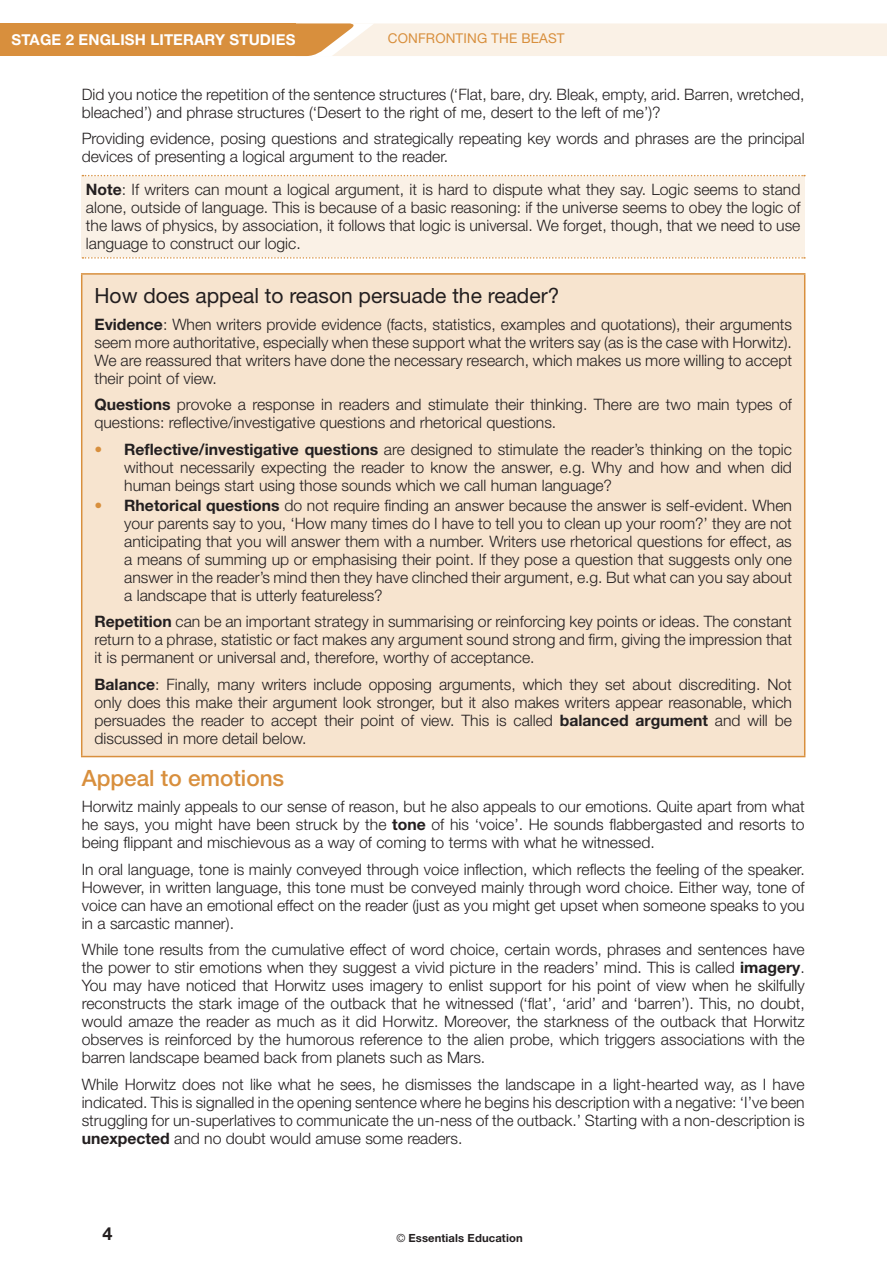
<style>
.page{position:relative;width:887px;height:1267px;background:#fff}
.page>*{position:absolute;margin:0;border:0;box-sizing:border-box;transform-origin:0 0}
.t1{font:500 22.5px "Helvetica Neue";color:#d88f3d}
.t2{font:21px "Helvetica Neue";color:#231f20}
.t3{font:700 18px "Helvetica Neue";color:#231f20}
.t4{font:300 15.75px/18px "Helvetica Neue";color:#231f20;text-align:justify}
.t5{font:700 15px "Helvetica Neue";letter-spacing:.01em;color:#fff}
.t6{font:13.5px "Helvetica Neue";letter-spacing:.01em;color:#d88f3d}
.t7{font:700 11.25px "Helvetica Neue";letter-spacing:.01em;color:#231f20}
.s1{font-weight:700}
.s2{color:#d88f3d}
.s3{font-weight:300}
</style>
<div class="page">
<div style="left:0;top:23px;width:295px;height:33px;background:#d88f3d"></div>
<svg style="left:295px;top:23px;width:592px;height:33px;background:#f7eadb"></svg>
<div style="left:82px;top:176px;width:723px;height:82px;background:#faf1e6"></div>
<svg style="left:82px;top:175px;width:723px;height:1px"></svg>
<svg style="left:82px;top:257px;width:723px;height:2px"></svg>
<div style="left:82px;top:274px;width:723px;height:483px;background:#f7e4cf"></div>
<hr style="left:81px;top:273px;width:724px;height:2px;background:#d88f3d">
<hr style="left:81px;top:275px;width:1px;height:481px;background:#d88f3d">
<hr style="left:804px;top:275px;width:1px;height:481px;background:#d88f3d">
<hr style="left:81px;top:756px;width:724px;height:1px;background:#d88f3d">
<p class="t5" style="left:12px;top:30px;width:285px">STAGE 2 ENGLISH LITERARY STUDIES</p>
<p class="t6" style="left:388px;top:30px;width:178px">CONFRONTING THE BEAST</p>
<p class="t4" style="left:82px;top:85px;width:724px">Did you notice the repetition of the sentence structures (‘Flat, bare, dry. Bleak, empty, arid. Barren, wretched, bleached’) and phrase structures (‘Desert to the right of me, desert to the left of me’)?</p>
<p class="t4" style="left:82px;top:129px;width:724px">Providing evidence, posing questions and strategically repeating key words and phrases are the principal devices of presenting a logical argument to the reader.</p>
<p class="t4" style="left:86px;top:180px;width:716px"><span class="s1">Note</span>: If writers can mount a logical argument, it is hard to dispute what they say. Logic seems to stand alone, outside of language. This is because of a basic reasoning: if the universe seems to obey the logic of the laws of physics, by association, it follows that logic is universal. We forget, though, that we need to use language to construct our logic.</p>
<h2 class="t2" style="left:94px;top:283px;width:466px">How does appeal to reason persuade the reader?</h2>
<p class="t4" style="left:94px;top:315px;width:699px"><span class="s1">Evidence</span>: When writers provide evidence (facts, statistics, examples and quotations), their arguments seem more authoritative, especially when these support what the writers say (as is the case with Horwitz).<br>We are reassured that writers have done the necessary research, which makes us more willing to accept their point of view.</p>
<p class="t4" style="left:94px;top:395px;width:699px"><span class="s1">Questions</span> provoke a response in readers and stimulate their thinking. There are two main types of questions: reflective/investigative questions and rhetorical questions.</p>
<p class="t4" style="left:124px;top:440px;width:669px;text-indent:-30px"><span class="s2">•</span> <span class="s1">Reflective/investigative questions</span> are designed to stimulate the reader’s thinking on the topic without necessarily expecting the reader to know the answer, e.g. Why and how and when did human beings start using those sounds which we call human language?</p>
<p class="t4" style="left:124px;top:496px;width:669px;text-indent:-30px"><span class="s2">•</span> <span class="s1">Rhetorical questions</span> do not require finding an answer because the answer is self-evident. When your parents say to you, ‘How many times do I have to tell you to clean up your room?’ they are not anticipating that you will answer them with a number. Writers use rhetorical questions for effect, as a means of summing up or emphasising their point. If they pose a question that suggests only one answer in the reader’s mind then they have clinched their argument, e.g. But what can you say about a landscape that is utterly featureless?</p>
<p class="t4" style="left:94px;top:612px;width:699px"><span class="s1">Repetition</span> can be an important strategy in summarising or reinforcing key points or ideas. The constant return to a phrase, statistic or fact makes any argument sound strong and firm, giving the impression that it is permanent or universal and, therefore, worthy of acceptance.</p>
<p class="t4" style="left:94px;top:675px;width:699px"><span class="s1">Balance</span>: Finally, many writers include opposing arguments, which they set about discrediting. Not only does this make their argument look stronger, but it also makes writers appear reasonable, which persuades the reader to accept their point of view. This is called <span class="s1">balanced argument</span> and will be discussed in more detail below.</p>
<h1 class="t1" style="left:82px;top:764px;width:204px">Appeal to emotions</h1>
<p class="t4" style="left:82px;top:797px;width:724px">Horwitz mainly appeals to our sense of reason, but he also appeals to our emotions. Quite apart from what he says, you might have been struck by the <span class="s1">tone</span> of his ‘voice’. He sounds flabbergasted and resorts to being flippant and mischievous as a way of coming to terms with what he witnessed.</p>
<p class="t4" style="left:82px;top:860px;width:724px">In oral language, tone is mainly conveyed through voice inflection, which reflects the feeling of the speaker.<br>However, in written language, this tone must be conveyed mainly through word choice. Either way, tone of voice can have an emotional effect on the reader (just as you might get upset when someone speaks to you in a sarcastic manner).</p>
<p class="t4" style="left:82px;top:940px;width:724px">While tone results from the cumulative effect of word choice, certain words, phrases and sentences have the power to stir emotions when they suggest a vivid picture in the readers’ mind. This is called <span class="s1">imagery</span>.<br>You may have noticed that Horwitz uses imagery to enlist support for his point of view when he skilfully reconstructs the stark image of the outback that he witnessed (‘flat’, ‘arid’ and ‘barren’). This, no doubt, would amaze the reader as much as it did Horwitz. Moreover, the starkness of the outback that Horwitz observes is reinforced by the humorous reference to the alien probe, which triggers associations with the barren landscape beamed back from planets such as Mars.</p>
<p class="t4" style="left:82px;top:1075px;width:724px">While Horwitz does not like what he sees, he dismisses the landscape in a light-hearted way, as I have indicated. This is signalled in the opening sentence where he begins his description with a negative: ‘I’ve been struggling for un-superlatives to communicate the un-ness of the outback.’ Starting with a non-description is <span class="s1">unexpected</span> and no doubt would amuse some readers.</p>
<p class="t3" style="left:103px;top:1223px;width:12px">4</p>
<p class="t7" style="left:396px;top:1231px;width:128px"><span class="s3">©</span> Essentials Education</p>
</div>
